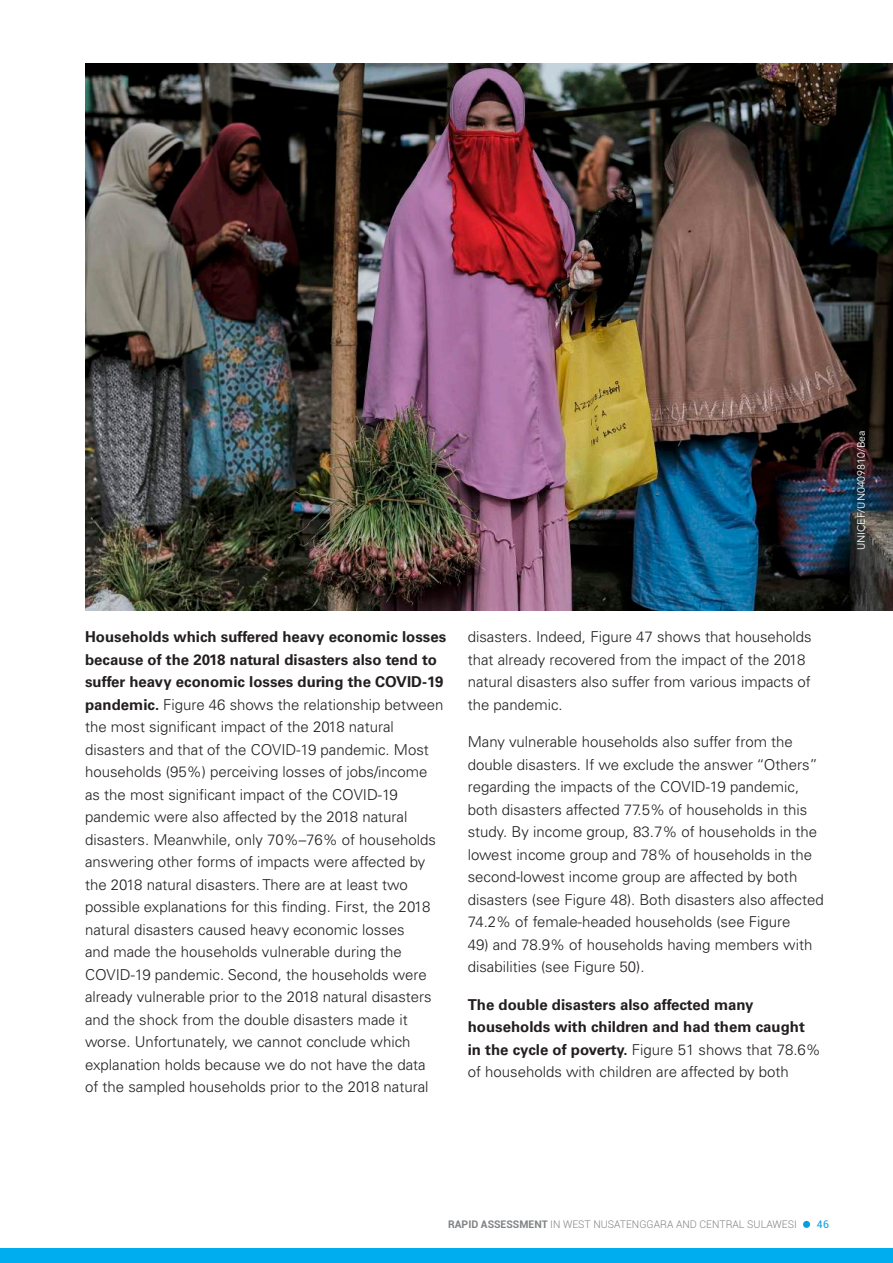
<style>
.page{position:relative;width:893px;height:1263px;background:#fff}
.page>*{position:absolute;margin:0;border:0;box-sizing:border-box;transform-origin:0 0}
.t1{font:300 15px/22.5px "Univers LT Pro 45";color:#231f20}
.t2{font:700 15px/22.5px "Univers LT Pro 65";color:#231f20}
.t3{font:300 10.5px "Roboto";color:#808285}
.t4{font:10.5px "Avenir";color:#fff}
.t5{font:10.5px "Roboto";color:#069edb}
.s1{font-family:"Univers LT Pro 65";font-weight:700}
.s2{font-weight:700}
</style>
<div class="page">
<div style="left:0;top:1248px;width:893px;height:15px;background:#00aeef"></div>
<div style="left:803px;top:1221px;width:7px;height:7px;background:#069edb;border-radius:50%"></div>
<img style="left:85px;top:64px;width:808px;height:546px">
<p class="t2" style="left:85px;top:626px;width:363px">Households which suffered heavy economic losses because of the 2018 natural disasters also tend to suffer heavy economic losses during the COVID-19</p>
<p class="t1" style="left:85px;top:693px;width:360px"><span class="s1">pandemic.</span> Figure 46 shows the relationship between the most significant impact of the 2018 natural disasters and that of the COVID-19 pandemic. Most households (95%) perceiving losses of jobs/income as the most significant impact of the COVID-19 pandemic were also affected by the 2018 natural disasters. Meanwhile, only 70%–76% of households answering other forms of impacts were affected by the 2018 natural disasters. There are at least two possible explanations for this finding. First, the 2018 natural disasters caused heavy economic losses<br>and made the households vulnerable during the COVID-19 pandemic. Second, the households were already vulnerable prior to the 2018 natural disasters and the shock from the double disasters made it worse. Unfortunately, we cannot conclude which explanation holds because we do not have the data<br>of the sampled households prior to the 2018 natural</p>
<p class="t1" style="left:468px;top:625px;width:346px">disasters. Indeed, Figure 47 shows that households that already recovered from the impact of the 2018 natural disasters also suffer from various impacts of the pandemic.</p>
<p class="t1" style="left:468px;top:730px;width:357px">Many vulnerable households also suffer from the double disasters. If we exclude the answer “Others” regarding the impacts of the COVID-19 pandemic, both disasters affected 77.5% of households in this study. By income group, 83.7% of households in the lowest income group and 78% of households in the second-lowest income group are affected by both disasters (see Figure 48). Both disasters also affected 74.2% of female-headed households (see Figure</p>
<p class="t1" style="left:468px;top:933px;width:346px">49) and 78.9% of households having members with disabilities (see Figure 50).</p>
<p class="t2" style="left:468px;top:993px;width:339px">The double disasters also affected many households with children and had them caught</p>
<p class="t1" style="left:468px;top:1038px;width:355px"><span class="s1">in the cycle of poverty.</span> Figure 51 shows that 78.6% of households with children are affected by both</p>
<p class="t4" style="left:855px;top:550px;width:121px;rotate:-90deg">UNICEF/UN0409810/Bea</p>
<p class="t3" style="left:448px;top:1217px;width:350px"><span class="s2">RAPID ASSESSMENT</span> IN WEST NUSATENGGARA AND CENTRAL SULAWESI</p>
<p class="t5" style="left:817px;top:1217px;width:14px">46</p>
</div>
